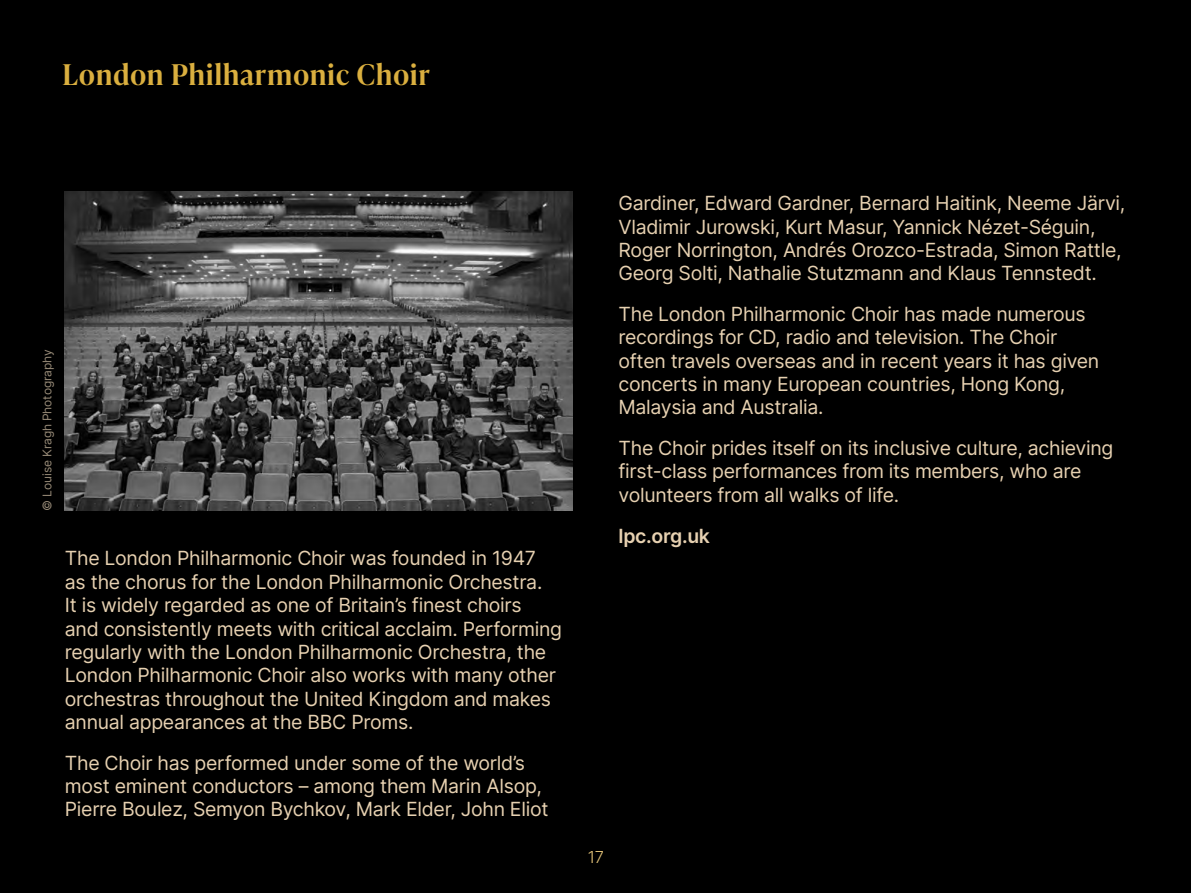
<style>
.page{position:relative;width:1191px;height:893px;background:#000}
.page>*{position:absolute;margin:0;border:0;box-sizing:border-box;transform-origin:0 0}
.t1{font:600 28.5px "Ivy Presto Headline";letter-spacing:.04em;color:#daaf3f}
.t2{font:19.5px/23.4px "Inter";letter-spacing:-.015em;color:#e7d1b1}
.t3{font:600 19.5px "Inter";letter-spacing:-.015em;color:#e7d1b1}
.t4{font:300 16.5px "Inter";color:#e3c378}
.t5{font:12px "Inter";letter-spacing:-.01em;color:#978a77}
</style>
<div class="page">
<img style="left:65px;top:191px;width:508px;height:320px">
<h1 class="t1" style="left:62px;top:55px;width:369px">London Philharmonic Choir</h1>
<p class="t5" style="left:39px;top:511px;width:163px;rotate:-90deg">© Louise Kragh Photography</p>
<p class="t2" style="left:65px;top:546px;width:499px">The London Philharmonic Choir was founded in 1947<br>as the chorus for the London Philharmonic Orchestra.<br>It is widely regarded as one of Britain’s finest choirs<br>and consistently meets with critical acclaim. Performing regularly with the London Philharmonic Orchestra, the London Philharmonic Choir also works with many other orchestras throughout the United Kingdom and makes annual appearances at the BBC Proms.</p>
<p class="t2" style="left:65px;top:750px;width:485px">The Choir has performed under some of the world’s most eminent conductors – among them Marin Alsop,<br>Pierre Boulez, Semyon Bychkov, Mark Elder, John Eliot</p>
<p class="t2" style="left:618px;top:191px;width:508px">Gardiner, Edward Gardner, Bernard Haitink, Neeme Järvi, Vladimir Jurowski, Kurt Masur, Yannick Nézet-Séguin, Roger Norrington, Andrés Orozco-Estrada, Simon Rattle, Georg Solti, Nathalie Stutzmann and Klaus Tennstedt.</p>
<p class="t2" style="left:618px;top:302px;width:482px">The London Philharmonic Choir has made numerous recordings for CD, radio and television. The Choir often travels overseas and in recent years it has given concerts in many European countries, Hong Kong, Malaysia and Australia.</p>
<p class="t2" style="left:618px;top:436px;width:496px">The Choir prides itself on its inclusive culture, achieving first-class performances from its members, who are volunteers from all walks of life.</p>
<p class="t3" style="left:618px;top:521px;width:93px">lpc.org.uk</p>
<p class="t4" style="left:588px;top:845px;width:18px">17</p>
</div>
